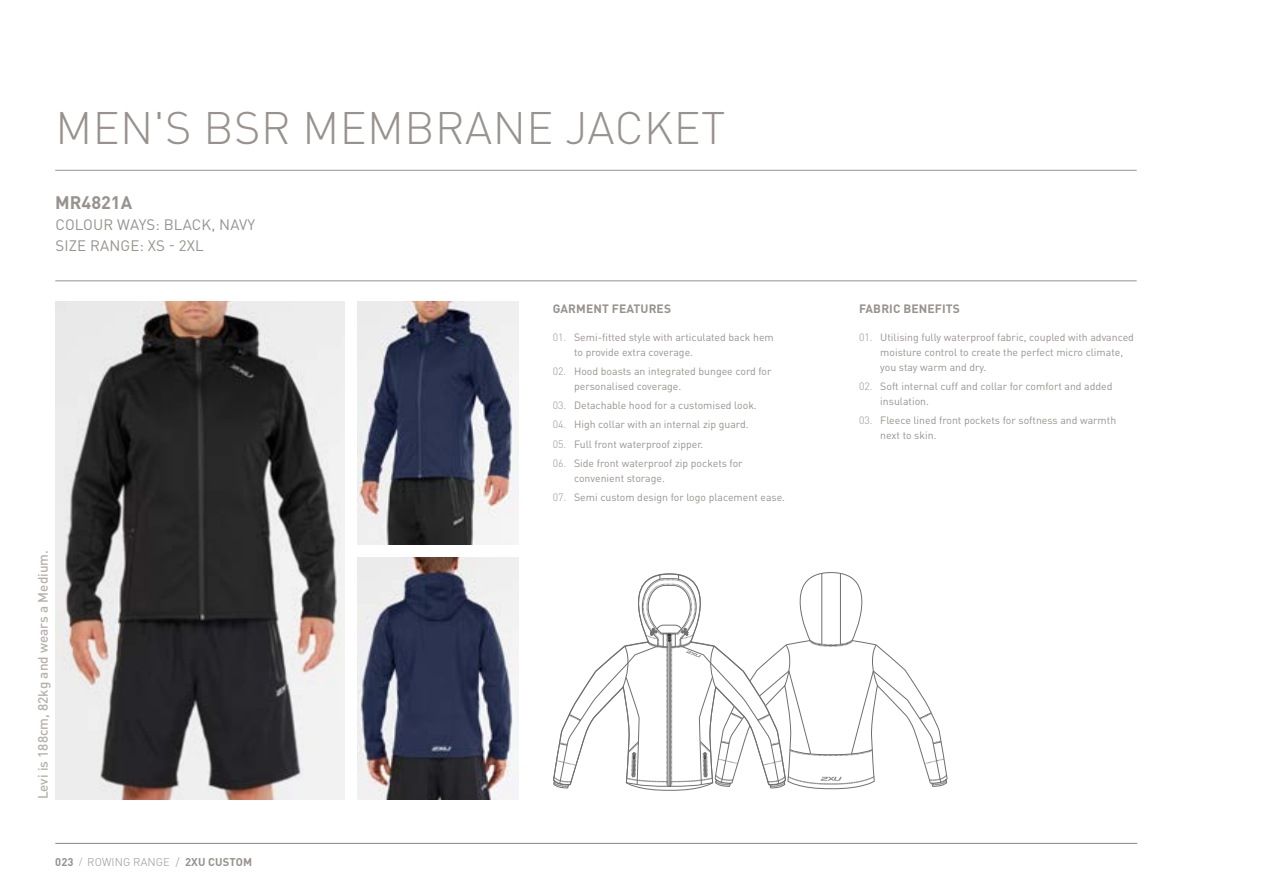
<style>
.page{position:relative;width:1263px;height:893px;background:#fff}
.page>*{position:absolute;margin:0;border:0;box-sizing:border-box;transform-origin:0 0}
.t1{font:300 45px "DIN Pro";letter-spacing:.01em;color:#97928e}
.t2{font:700 18px "DIN Pro";color:#97928e}
.t3{font:15px/21px "DIN Pro";letter-spacing:.01em;color:#97928e}
.t4{font:500 13.5px "DIN Pro";color:#b6b0ad}
.t5{font:700 12px "DIN Pro";letter-spacing:.01em;color:#97928e}
.t6{font:700 11.1px "DIN Pro";letter-spacing:.01em;color:#97928e}
.t7{font:10.5px/15px "DIN Pro";color:#97928e}
.s1{font-weight:300;font-size:9.6px}
.s2{font-weight:300}
</style>
<div class="page">
<hr style="left:55px;top:281px;width:1082px;height:1px;background:#97928e">
<hr style="left:55px;top:170px;width:1082px;height:1px;background:#97928e">
<hr style="left:55px;top:843px;width:1082px;height:1px;background:#97928e">
<hr style="left:821px;top:574px;width:1px;height:70px;background:#706f6f">
<hr style="left:840px;top:574px;width:1px;height:70px;background:#706f6f">
<svg style="left:553px;top:575px;width:394px;height:214px"></svg>
<img style="left:357px;top:302px;width:162px;height:242px">
<img style="left:55px;top:302px;width:289px;height:497px">
<img style="left:357px;top:557px;width:162px;height:242px">
<h1 class="t1" style="left:56px;top:97px;width:671px">MEN'S BSR MEMBRANE JACKET</h1>
<h2 class="t2" style="left:55px;top:190px;width:78px">MR4821A</h2>
<h3 class="t3" style="left:55px;top:213px;width:201px">COLOUR WAYS: BLACK, NAVY<br>SIZE RANGE: XS - 2XL</h3>
<p class="t4" style="left:34px;top:799px;width:251px;rotate:-90deg">Levi is 188cm, 82kg and wears a Medium.</p>
<p class="t6" style="left:55px;top:854px;width:198px">023 <span class="s1">/</span> <span class="s2">ROWING RANGE /</span> 2XU CUSTOM</p>
<p class="t5" style="left:553px;top:300px;width:120px">GARMENT FEATURES</p>
<p class="t7" style="left:574px;top:329px;width:201px;text-indent:-21px"><span class="s2">01.</span> Semi-fitted style with articulated back hem to provide extra coverage.</p>
<p class="t7" style="left:574px;top:363px;width:199px;text-indent:-21px"><span class="s2">02.</span> Hood boasts an integrated bungee cord for personalised coverage.</p>
<p class="t7" style="left:553px;top:397px;width:205px"><span class="s2">03.</span> Detachable hood for a customised look.</p>
<p class="t7" style="left:553px;top:417px;width:197px"><span class="s2">04.</span> High collar with an internal zip guard.</p>
<p class="t7" style="left:553px;top:436px;width:152px"><span class="s2">05.</span> Full front waterproof zipper.</p>
<p class="t7" style="left:574px;top:455px;width:170px;text-indent:-21px"><span class="s2">06.</span> Side front waterproof zip pockets for convenient storage.</p>
<p class="t7" style="left:553px;top:489px;width:234px"><span class="s2">07.</span> Semi custom design for logo placement ease.</p>
<p class="t5" style="left:859px;top:300px;width:102px">FABRIC BENEFITS</p>
<p class="t7" style="left:880px;top:329px;width:255px;text-indent:-21px"><span class="s2">01.</span> Utilising fully waterproof fabric, coupled with advanced moisture control to create the perfect micro climate, you stay warm and dry.</p>
<p class="t7" style="left:880px;top:378px;width:234px;text-indent:-21px"><span class="s2">02.</span> Soft internal cuff and collar for comfort and added insulation.</p>
<p class="t7" style="left:880px;top:412px;width:237px;text-indent:-21px"><span class="s2">03.</span> Fleece lined front pockets for softness and warmth next to skin.</p>
</div>
